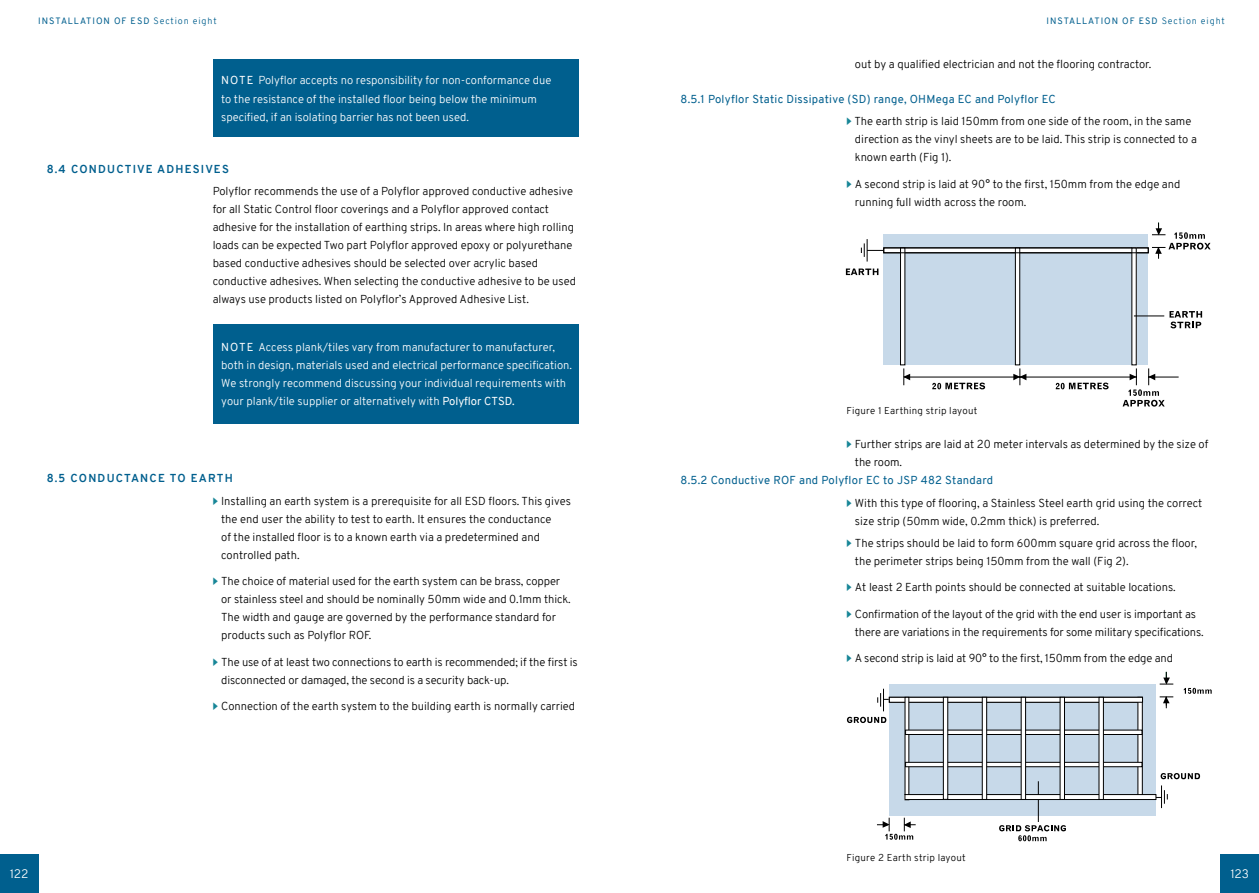
<style>
.page{position:relative;width:1259px;height:893px;background:#fff}
.page>*{position:absolute;margin:0;border:0;box-sizing:border-box;transform-origin:0 0}
.t1{font:300 12px "Overpass";color:#fff}
.t2{font:300 11.25px/18px "Overpass";color:#000}
.t3{font:300 11.25px/18px "Overpass";color:#fff}
.t4{font:11.25px "Overpass";letter-spacing:.025em;color:#005f8e}
.t5{font:700 11.25px "Overpass";letter-spacing:.11em;color:#005f8e}
.t6{font:300 9.75px "Overpass";letter-spacing:.025em;color:#000}
.t7{font:9px "Overpass";letter-spacing:.11em;color:#005f8e}
.s1{font-weight:300}
.s2{font-weight:400}
</style>
<div class="page">
<div style="left:213px;top:60px;width:365px;height:77px;background:#005f8e"></div>
<div style="left:213px;top:324px;width:365px;height:99px;background:#005f8e"></div>
<svg style="left:932px;top:383px;width:53px;height:6px"></svg>
<svg style="left:1055px;top:383px;width:53px;height:6px"></svg>
<svg style="left:1169px;top:311px;width:33px;height:17px"></svg>
<svg style="left:846px;top:269px;width:32px;height:6px"></svg>
<div style="left:883px;top:235px;width:265px;height:130px;background:#c7d9e9"></div>
<svg style="left:900px;top:262px;width:5px;height:103px"></svg>
<svg style="left:1015px;top:262px;width:5px;height:103px"></svg>
<svg style="left:1132px;top:248px;width:4px;height:117px"></svg>
<hr style="left:904px;top:377px;width:232px;height:1px;background:#000">
<hr style="left:1148px;top:377px;width:30px;height:1px;background:#000">
<hr style="left:1134px;top:316px;width:30px;height:1px;background:#000">
<svg style="left:903px;top:368px;width:7px;height:17px"></svg>
<svg style="left:1122px;top:368px;width:42px;height:39px"></svg>
<svg style="left:1013px;top:368px;width:13px;height:17px"></svg>
<svg style="left:860px;top:223px;width:350px;height:39px"></svg>
<div style="left:889px;top:684px;width:267px;height:131px;background:#c7d9e9"></div>
<svg style="left:1137px;top:703px;width:5px;height:82px"></svg>
<svg style="left:889px;top:697px;width:254px;height:6px"></svg>
<svg style="left:904px;top:697px;width:5px;height:88px"></svg>
<svg style="left:999px;top:825px;width:67px;height:16px"></svg>
<svg style="left:1183px;top:688px;width:28px;height:6px"></svg>
<svg style="left:1160px;top:773px;width:40px;height:6px"></svg>
<svg style="left:847px;top:717px;width:39px;height:6px"></svg>
<svg style="left:1159px;top:672px;width:14px;height:13px"></svg>
<svg style="left:1159px;top:696px;width:14px;height:12px"></svg>
<svg style="left:877px;top:818px;width:38px;height:22px"></svg>
<hr style="left:1038px;top:781px;width:1px;height:41px;background:#000">
<svg style="left:877px;top:689px;width:11px;height:22px"></svg>
<svg style="left:904px;top:785px;width:264px;height:24px"></svg>
<svg style="left:905px;top:730px;width:237px;height:5px"></svg>
<svg style="left:905px;top:762px;width:237px;height:5px"></svg>
<svg style="left:1020px;top:697px;width:6px;height:103px"></svg>
<svg style="left:1098px;top:697px;width:5px;height:103px"></svg>
<svg style="left:1059px;top:697px;width:6px;height:103px"></svg>
<svg style="left:982px;top:697px;width:5px;height:103px"></svg>
<svg style="left:943px;top:697px;width:5px;height:103px"></svg>
<div style="left:1220px;top:855px;width:39px;height:38px;background:#005f8e"></div>
<div style="left:0;top:855px;width:38px;height:38px;background:#005f8e"></div>
<p class="t7" style="left:38px;top:14px;width:180px">INSTALLATION OF ESD <span class="s1">Section eight</span></p>
<p class="t7" style="left:1046px;top:14px;width:180px">INSTALLATION OF ESD <span class="s1">Section eight</span></p>
<p class="t3" style="left:221px;top:70px;width:332px;line-height:19.5px"><span class="s2">NOTE</span> Polyflor accepts no responsibility for non-conformance due to the resistance of the installed floor being below the minimum</p>
<p class="t3" style="left:221px;top:108px;width:249px">specified, if an isolating barrier has not been used.</p>
<p class="t5" style="left:47px;top:161px;width:184px">8.4 CONDUCTIVE ADHESIVES</p>
<p class="t2" style="left:213px;top:183px;width:365px">Polyflor recommends the use of a Polyflor approved conductive adhesive for all Static Control floor coverings and a Polyflor approved contact adhesive for the installation of earthing strips. In areas where high rolling loads can be expected Two part Polyflor approved epoxy or polyurethane based conductive adhesives should be selected over acrylic based conductive adhesives. When selecting the conductive adhesive to be used always use products listed on Polyflor’s Approved Adhesive List.</p>
<p class="t3" style="left:221px;top:338px;width:352px"><span class="s2">NOTE</span> Access plank/tiles vary from manufacturer to manufacturer, both in design, materials used and electrical performance specification.<br>We strongly recommend discussing your individual requirements with your plank/tile supplier or alternatively with <span class="s2">Polyflor CTSD.</span></p>
<p class="t5" style="left:47px;top:470px;width:188px">8.5 CONDUCTANCE TO EARTH</p>
<p class="t2" style="left:221px;top:492px;width:351px">Installing an earth system is a prerequisite for all ESD floors. This gives the end user the ability to test to earth. It ensures the conductance<br>of the installed floor is to a known earth via a predetermined and controlled path.</p>
<p class="t2" style="left:221px;top:572px;width:351px">The choice of material used for the earth system can be brass, copper or stainless steel and should be nominally 50mm wide and 0.1mm thick.<br>The width and gauge are governed by the performance standard for products such as Polyflor ROF.</p>
<p class="t2" style="left:221px;top:653px;width:358px">The use of at least two connections to earth is recommended; if the first is disconnected or damaged, the second is a security back-up.</p>
<p class="t2" style="left:221px;top:697px;width:355px">Connection of the earth system to the building earth is normally carried</p>
<p class="t2" style="left:855px;top:55px;width:298px">out by a qualified electrician and not the flooring contractor.</p>
<p class="t4" style="left:680px;top:91px;width:377px">8.5.1 Polyflor Static Dissipative (SD) range, OHMega EC and Polyflor EC</p>
<p class="t2" style="left:854px;top:112px;width:344px">The earth strip is laid 150mm from one side of the room, in the same direction as the vinyl sheets are to be laid. This strip is connected to a known earth (Fig 1).</p>
<p class="t2" style="left:855px;top:175px;width:327px">A second strip is laid at 90° to the first, 150mm from the edge and running full width across the room.</p>
<p class="t6" style="left:846px;top:404px;width:132px">Figure 1 Earthing strip layout</p>
<p class="t2" style="left:855px;top:435px;width:355px">Further strips are laid at 20 meter intervals as determined by the size of the room.</p>
<p class="t4" style="left:680px;top:472px;width:314px">8.5.2 Conductive ROF and Polyflor EC to JSP 482 Standard</p>
<p class="t2" style="left:855px;top:494px;width:349px">With this type of flooring, a Stainless Steel earth grid using the correct size strip (50mm wide, 0.2mm thick) is preferred.</p>
<p class="t2" style="left:855px;top:534px;width:343px">The strips should be laid to form 600mm square grid across the floor, the perimeter strips being 150mm from the wall (Fig 2).</p>
<p class="t2" style="left:855px;top:578px;width:322px">At least 2 Earth points should be connected at suitable locations.</p>
<p class="t2" style="left:855px;top:605px;width:350px">Confirmation of the layout of the grid with the end user is important as there are variations in the requirements for some military specifications.</p>
<p class="t2" style="left:855px;top:649px;width:320px">A second strip is laid at 90° to the first, 150mm from the edge and</p>
<p class="t6" style="left:846px;top:851px;width:121px">Figure 2 Earth strip layout</p>
<p class="t1" style="left:10px;top:865px;width:20px">122</p>
<p class="t1" style="left:1230px;top:865px;width:20px">123</p>
</div>
